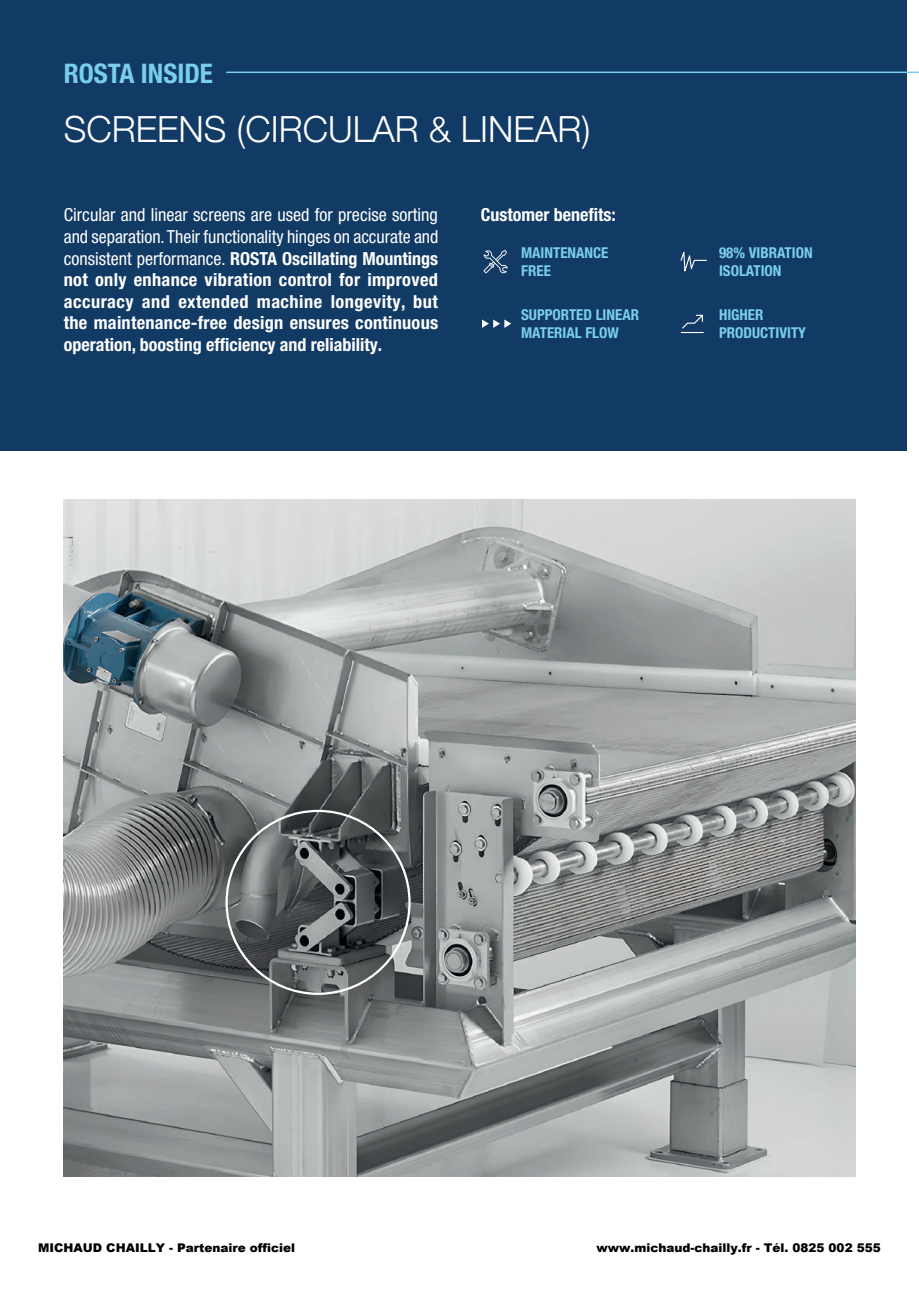
<style>
.page{position:relative;width:919px;height:1289px;background:#fff}
.page>*{position:absolute;margin:0;border:0;box-sizing:border-box;transform-origin:0 0}
.t1{font:300 36px "Helvetica Neue";color:#fff}
.t2{font:700 condensed 27px "Helvetica Neue LT Pro";color:#79cef0}
.t3{font:700 condensed 18px/21.6px "Helvetica Neue LT Pro";color:#fff;text-align:justify}
.t4{font:700 condensed 15px/18px "Helvetica Neue LT Pro";color:#79cef0}
.t5{font:900 12px "Arial";color:#000}
.s1{font-weight:400}
</style>
<div class="page">
<img style="left:64px;top:499px;width:791px;height:677px">
<div style="left:0;top:0;width:906px;height:451px;background:#113a64"></div>
<svg style="left:482px;top:319px;width:29px;height:9px"></svg>
<svg style="left:680px;top:314px;width:24px;height:19px"></svg>
<svg style="left:483px;top:250px;width:24px;height:23px"></svg>
<svg style="left:680px;top:252px;width:27px;height:20px"></svg>
<hr style="left:226px;top:72px;width:692px;height:1px;background:#79cef0">
<h2 class="t2" style="left:64px;top:57px;width:150px">ROSTA INSIDE</h2>
<h1 class="t1" style="left:64px;top:100px;width:528px">SCREENS (CIRCULAR &amp; LINEAR)</h1>
<p class="t3" style="left:64px;top:204px;width:376px"><span class="s1">Circular and linear screens are used for precise sorting and separation. Their functionality hinges on accurate and consistent performance.</span> ROSTA Oscillating Mountings not only enhance vibration control for improved accuracy and extended machine longevity, but the maintenance-free design ensures continuous operation, boosting efficiency and reliability.</p>
<p class="t3" style="left:480px;top:204px;width:136px">Customer benefits:</p>
<p class="t4" style="left:521px;top:244px;width:89px">MAINTENANCE<br>FREE</p>
<p class="t4" style="left:719px;top:244px;width:95px">98% VIBRATION<br>ISOLATION</p>
<p class="t4" style="left:521px;top:306px;width:119px">SUPPORTED LINEAR<br>MATERIAL FLOW</p>
<p class="t4" style="left:719px;top:306px;width:88px">HIGHER<br>PRODUCTIVITY</p>
<p class="t5" style="left:38px;top:1239px;width:258px">MICHAUD CHAILLY - Partenaire officiel</p>
<p class="t5" style="left:596px;top:1239px;width:286px">www.michaud-chailly.fr - Tél. 0825 002 555</p>
</div>
